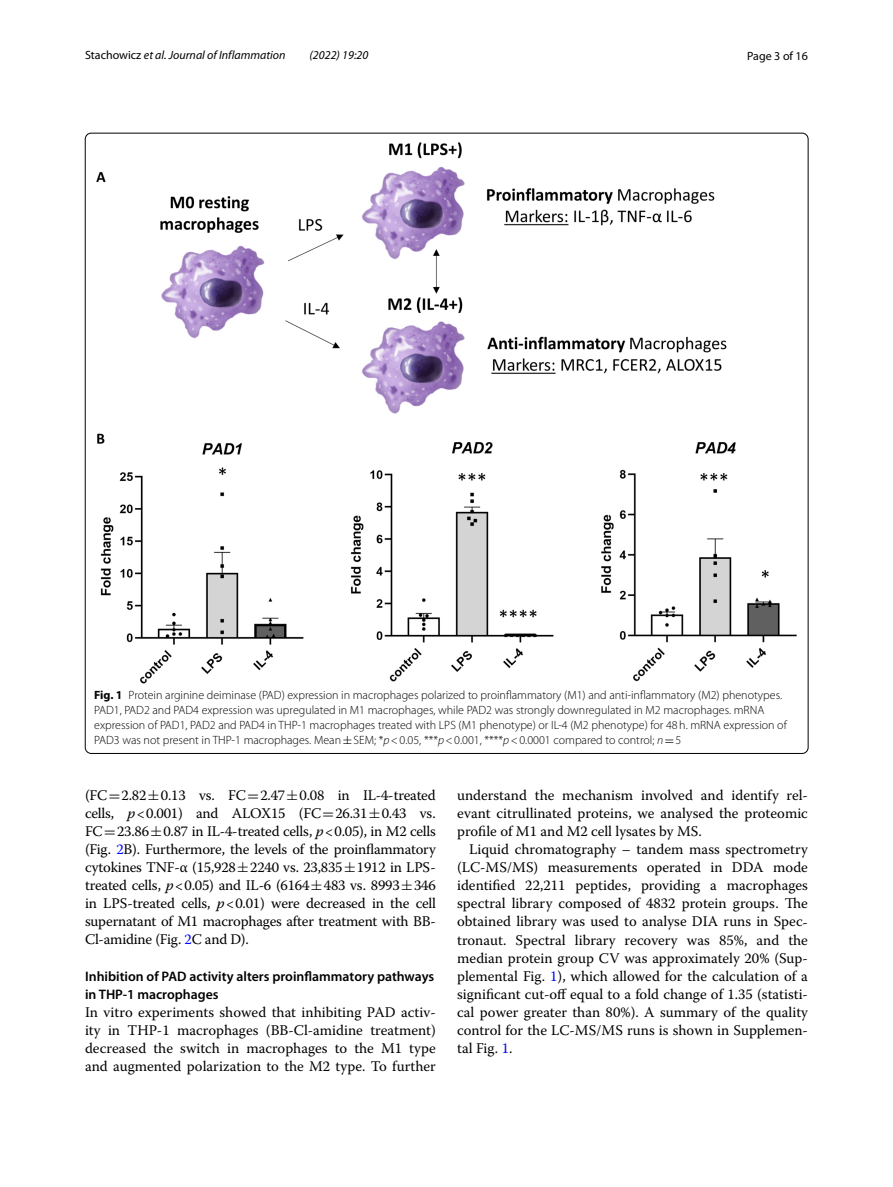
<style>
.page{position:relative;width:893px;height:1187px;background:#fff}
.page>*{position:absolute;margin:0;border:0;box-sizing:border-box;transform-origin:0 0}
.t1{font:14.7px/18px "Warnock Pro";color:#000;text-align:justify}
.t2{font:600 13.8px/18px "Myriad Pro";color:#000}
.t3{font:300 12px/15px "Myriad Pro";color:#000}
.t4{font:italic 12px "Myriad Pro";color:#000}
.t5{font:12px "Myriad Pro";color:#000}
.s1{font-style:normal}
.s2{font-weight:700}
.s3{font-family:"MTSY";font-weight:400}
.s4{font-style:italic}
.s5{font-family:"MTSY"}
.s6{color:#00f}
</style>
<div class="page">
<img style="left:96px;top:142px;width:701px;height:541px">
<p class="t4" style="left:85px;top:48px;width:202px"><span class="s1">Stachowicz</span> et al. Journal of Inflammation</p>
<p class="t4" style="left:310px;top:48px;width:60px">(2022) 19:20</p>
<p class="t5" style="left:747px;top:48px;width:62px">Page 3 of 16</p>
<p class="t3" style="left:94px;top:687px;width:694px"><span class="s2">Fig. 1</span> Protein arginine deiminase (PAD) expression in macrophages polarized to proinflammatory (M1) and anti-inflammatory (M2) phenotypes.<br>PAD1, PAD2 and PAD4 expression was upregulated in M1 macrophages, while PAD2 was strongly downregulated in M2 macrophages. mRNA expression of PAD1, PAD2 and PAD4 in THP-1 macrophages treated with LPS (M1 phenotype) or IL-4 (M2 phenotype) for 48h. mRNA expression of PAD3 was not present in THP-1 macrophages. Mean<span class="s3">±</span>SEM; *<span class="s4">p</span>&lt;0.05, ***<span class="s4">p</span>&lt;0.001, ****<span class="s4">p</span>&lt;0.0001 compared to control; <span class="s4">n</span><span class="s3">=</span>5</p>
<p class="t1" style="left:85px;top:786px;width:352px">(FC<span class="s5">=</span>2.82<span class="s5">±</span>0.13 vs. FC<span class="s5">=</span>2.47<span class="s5">±</span>0.08 in IL-4-treated cells, <span class="s4">p</span>&lt;0.001) and ALOX15 (FC<span class="s5">=</span>26.31<span class="s5">±</span>0.43 vs.<br>FC<span class="s5">=</span>23.86<span class="s5">±</span>0.87 in IL-4-treated cells, <span class="s4">p</span>&lt;0.05), in M2 cells (Fig. <span class="s6">2</span>B). Furthermore, the levels of the proinflammatory cytokines TNF-α (15,928<span class="s5">±</span>2240 vs. 23,835<span class="s5">±</span>1912 in LPS&shy;treated cells, <span class="s4">p</span>&lt;0.05) and IL-6 (6164<span class="s5">±</span>483 vs. 8993<span class="s5">±</span>346 in LPS-treated cells, <span class="s4">p</span>&lt;0.01) were decreased in the cell supernatant of M1 macrophages after treatment with BB-Cl-amidine (Fig. <span class="s6">2</span>C and D).</p>
<p class="t2" style="left:85px;top:966px;width:351px">Inhibition of PAD activity alters proinflammatory pathways in THP‑1 macrophages</p>
<p class="t1" style="left:85px;top:1002px;width:352px">In vitro experiments showed that inhibiting PAD activ&shy;ity in THP-1 macrophages (BB-Cl-amidine treatment) decreased the switch in macrophages to the M1 type and augmented polarization to the M2 type. To further</p>
<p class="t1" style="left:457px;top:786px;width:352px">understand the mechanism involved and identify rel&shy;evant citrullinated proteins, we analysed the proteomic profile of M1 and M2 cell lysates by MS.</p>
<p class="t1" style="left:457px;top:840px;width:352px;text-indent:12px">Liquid chromatography – tandem mass spectrometry (LC-MS/MS) measurements operated in DDA mode identified 22,211 peptides, providing a macrophages spectral library composed of 4832 protein groups. The obtained library was used to analyse DIA runs in Spec&shy;tronaut. Spectral library recovery was 85%, and the median protein group CV was approximately 20% (Sup&shy;plemental Fig. <span class="s6">1</span>), which allowed for the calculation of a significant cut-off equal to a fold change of 1.35 (statisti&shy;cal power greater than 80%). A summary of the quality control for the LC-MS/MS runs is shown in Supplemen&shy;tal Fig. <span class="s6">1</span>.</p>
</div>
